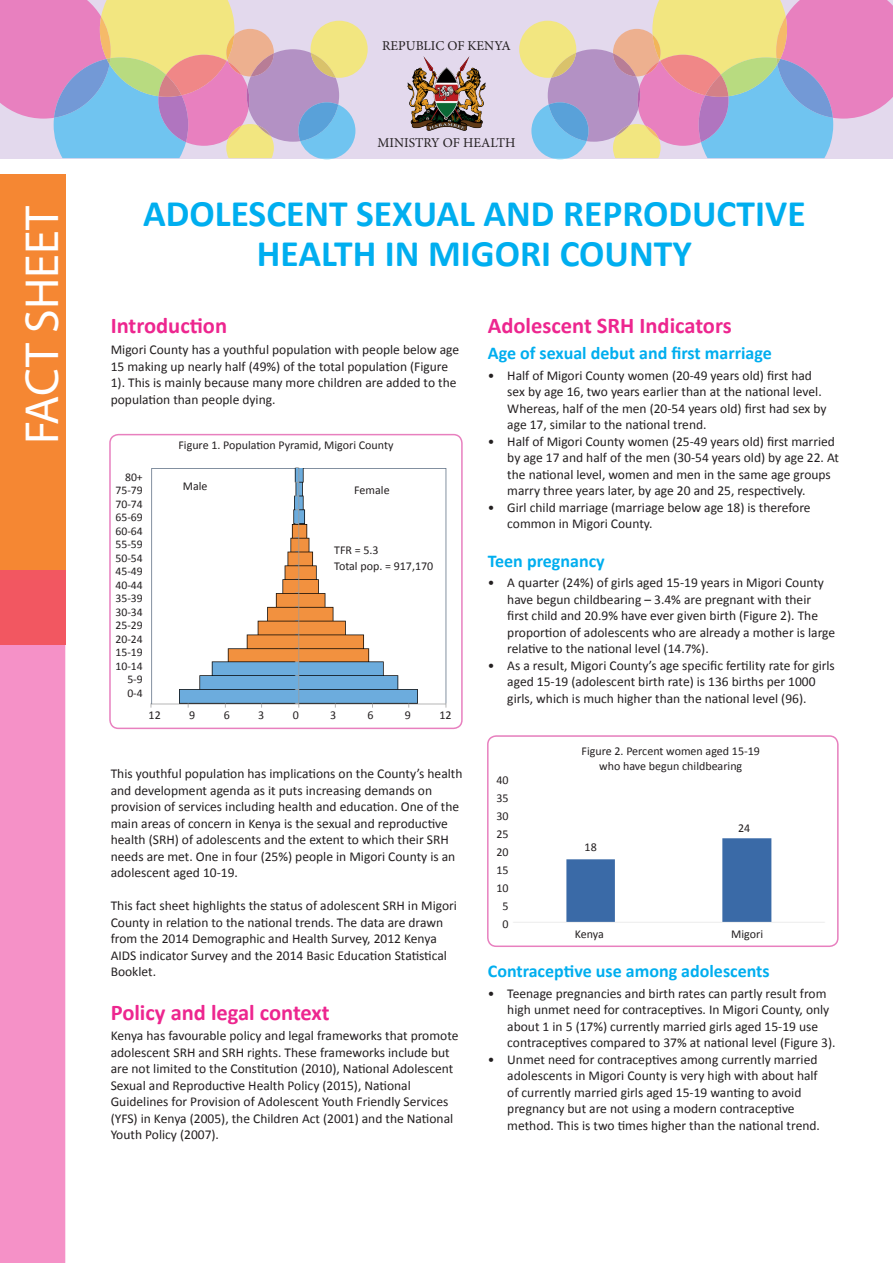
<style>
.page{position:relative;width:893px;height:1263px;background:#fff}
.page>*{position:absolute;margin:0;border:0;box-sizing:border-box;transform-origin:0 0}
.t1{font:48px "Myriad Pro";color:#fff}
.t2{font:700 37.5px/40.5px "Calibri";color:#00aeef;text-align:center}
.t3{font:700 22.5px "Calibri";color:#ed268f}
.Sub_head{font:700 18px "Calibri";color:#00aeef}
.t4{font:13.5px/16.5px "Calibri";color:#231f20}
.t5{font:13.5px "Minion Pro";color:#231f20}
.Body{font:12px "Calibri";color:#231f20}
.Body-2{font:11.7px "Calibri";color:#231f20}
</style>
<div class="page">
<img style="left:488px;top:738px;width:348px;height:208px">
<div style="left:487px;top:735px;width:352px;height:212px;border:2px solid #e880bf;border-radius:9px"></div>
<img style="left:110px;top:435px;width:350px;height:293px">
<div style="left:109px;top:434px;width:354px;height:295px;border:2px solid #e880bf;border-radius:9px"></div>
<div style="left:0;top:0;width:893px;height:158px;background:#e3d9ed"></div>
<svg style="left:0;top:0;width:368px;height:159px"></svg>
<svg style="left:519px;top:0;width:373px;height:159px"></svg>
<img style="left:407px;top:56px;width:79px;height:75px">
<div style="left:0;top:174px;width:65px;height:467px;background:#f58733"></div>
<div style="left:0;top:645px;width:65px;height:618px;background:#f591c7"></div>
<div style="left:0;top:570px;width:65px;height:75px;background:#f25761"></div>
<div style="left:148px;top:440px;width:276px;height:21px;background:#fff"></div>
<div style="left:115px;top:472px;width:28px;height:233px;background:#fff"></div>
<div style="left:141px;top:710px;width:318px;height:15px;background:#fff"></div>
<div style="left:183px;top:481px;width:66px;height:21px;background:#fff"></div>
<div style="left:354px;top:485px;width:67px;height:21px;background:#fff"></div>
<div style="left:334px;top:545px;width:107px;height:36px;background:#fff"></div>
<div style="left:738px;top:823px;width:20px;height:15px;background:#fff"></div>
<div style="left:585px;top:842px;width:19px;height:15px;background:#fff"></div>
<div style="left:538px;top:929px;width:262px;height:12px;background:#fff"></div>
<div style="left:533px;top:746px;width:276px;height:27px;background:#fff"></div>
<div style="left:494px;top:775px;width:14px;height:158px;background:#fff"></div>
<p class="t1" style="left:12px;top:444px;width:240px;rotate:-90deg">FACT SHEET</p>
<p class="t5" style="left:382px;top:36px;width:130px">REPUBLIC OF KENYA</p>
<p class="t5" style="left:378px;top:133px;width:139px">MINISTRY OF HEALTH</p>
<p class="t2" style="left:143px;top:193px;width:664px">ADOLESCENT SEXUAL AND REPRODUCTIVE<br>HEALTH IN MIGORI COUNTY</p>
<p class="t3" style="left:111px;top:311px;width:118px">Introduction</p>
<p class="t4" style="left:111px;top:341px;width:350px">Migori County has a youthful population with people below age 15 making up nearly half (49%) of the total population (Figure 1). This is mainly because many more children are added to the population than people dying.</p>
<p class="Body-2" style="left:125px;top:470px;width:19px">80+</p>
<p class="Body-2" style="left:115px;top:483px;width:29px">75-79</p>
<p class="Body-2" style="left:115px;top:497px;width:29px">70-74</p>
<p class="Body-2" style="left:115px;top:510px;width:29px">65-69</p>
<p class="Body-2" style="left:115px;top:524px;width:29px">60-64</p>
<p class="Body-2" style="left:115px;top:537px;width:29px">55-59</p>
<p class="Body-2" style="left:115px;top:551px;width:29px">50-54</p>
<p class="Body-2" style="left:115px;top:564px;width:29px">45-49</p>
<p class="Body-2" style="left:115px;top:578px;width:29px">40-44</p>
<p class="Body-2" style="left:115px;top:591px;width:29px">35-39</p>
<p class="Body-2" style="left:115px;top:605px;width:29px">30-34</p>
<p class="Body-2" style="left:115px;top:618px;width:29px">25-29</p>
<p class="Body-2" style="left:115px;top:632px;width:29px">20-24</p>
<p class="Body-2" style="left:115px;top:645px;width:29px">15-19</p>
<p class="Body-2" style="left:115px;top:659px;width:29px">10-14</p>
<p class="Body-2" style="left:127px;top:672px;width:17px">5-9</p>
<p class="Body-2" style="left:127px;top:686px;width:17px">0-4</p>
<p class="Body" style="left:178px;top:437px;width:217px">Figure 1. Population Pyramid, Migori County</p>
<p class="Body" style="left:183px;top:478px;width:26px">Male</p>
<p class="Body" style="left:354px;top:483px;width:37px">Female</p>
<p class="Body" style="left:334px;top:542px;width:46px">TFR = 5.3</p>
<p class="Body" style="left:334px;top:559px;width:101px">Total pop. = 917,170</p>
<p class="Body" style="left:148px;top:708px;width:14px">12</p>
<p class="Body" style="left:189px;top:708px;width:8px">9</p>
<p class="Body" style="left:224px;top:708px;width:8px">6</p>
<p class="Body" style="left:258px;top:708px;width:8px">3</p>
<p class="Body" style="left:293px;top:708px;width:8px">0</p>
<p class="Body" style="left:330px;top:708px;width:8px">3</p>
<p class="Body" style="left:367px;top:708px;width:8px">6</p>
<p class="Body" style="left:405px;top:708px;width:8px">9</p>
<p class="Body" style="left:439px;top:708px;width:14px">12</p>
<p class="t4" style="left:111px;top:765px;width:353px">This youthful population has implications on the County’s health and development agenda as it puts increasing demands on provision of services including health and education. One of the main areas of concern in Kenya is the sexual and reproductive health (SRH) of adolescents and the extent to which their SRH needs are met. One in four (25%) people in Migori County is an adolescent aged 10-19.</p>
<p class="t4" style="left:111px;top:897px;width:348px">This fact sheet highlights the status of adolescent SRH in Migori County in relation to the national trends. The data are drawn from the 2014 Demographic and Health Survey, 2012 Kenya AIDS indicator Survey and the 2014 Basic Education Statistical Booklet.</p>
<p class="t3" style="left:111px;top:998px;width:221px">Policy and legal context</p>
<p class="t4" style="left:111px;top:1027px;width:349px">Kenya has favourable policy and legal frameworks that promote adolescent SRH and SRH rights. These frameworks include but are not limited to the Constitution (2010), National Adolescent Sexual and Reproductive Health Policy (2015), National Guidelines for Provision of Adolescent Youth Friendly Services (YFS) in Kenya (2005), the Children Act (2001) and the National Youth Policy (2007).</p>
<p class="t3" style="left:488px;top:311px;width:245px">Adolescent SRH Indicators</p>
<p class="Sub_head" style="left:488px;top:342px;width:286px">Age of sexual debut and first marriage</p>
<p class="t4" style="left:507px;top:367px;width:321px;text-indent:-20px">• Half of Migori County women (20-49 years old) first had sex by age 16, two years earlier than at the national level.<br>Whereas, half of the men (20-54 years old) first had sex by age 17, similar to the national trend.</p>
<p class="t4" style="left:507px;top:433px;width:333px;text-indent:-20px">• Half of Migori County women (25-49 years old) first married by age 17 and half of the men (30-54 years old) by age 22. At the national level, women and men in the same age groups marry three years later, by age 20 and 25, respectively.</p>
<p class="t4" style="left:507px;top:499px;width:305px;text-indent:-20px">• Girl child marriage (marriage below age 18) is therefore common in Migori County.</p>
<p class="Sub_head" style="left:488px;top:549px;width:118px">Teen pregnancy</p>
<p class="t4" style="left:507px;top:575px;width:329px;text-indent:-20px">• A quarter (24%) of girls aged 15-19 years in Migori County have begun childbearing – 3.4% are pregnant with their first child and 20.9% have ever given birth (Figure 2). The proportion of adolescents who are already a mother is large relative to the national level (14.7%).</p>
<p class="t4" style="left:507px;top:657px;width:329px;text-indent:-20px">• As a result, Migori County’s age specific fertility rate for girls aged 15-19 (adolescent birth rate) is 136 births per 1000 girls, which is much higher than the national level (96).</p>
<p class="Body" style="left:496px;top:772px;width:14px">40</p>
<p class="Body" style="left:496px;top:790px;width:14px">35</p>
<p class="Body" style="left:496px;top:808px;width:14px">30</p>
<p class="Body" style="left:496px;top:826px;width:14px">25</p>
<p class="Body" style="left:496px;top:844px;width:14px">20</p>
<p class="Body" style="left:496px;top:862px;width:14px">15</p>
<p class="Body" style="left:496px;top:880px;width:14px">10</p>
<p class="Body" style="left:502px;top:898px;width:8px">5</p>
<p class="Body" style="left:502px;top:916px;width:8px">0</p>
<p class="Body" style="left:582px;top:744px;width:180px">Figure 2. Percent women aged 15-19</p>
<p class="Body" style="left:599px;top:759px;width:145px">who have begun childbearing</p>
<p class="Body" style="left:585px;top:840px;width:14px">18</p>
<p class="Body" style="left:738px;top:821px;width:14px">24</p>
<p class="Body" style="left:575px;top:926px;width:31px">Kenya</p>
<p class="Body" style="left:731px;top:926px;width:33px">Migori</p>
<p class="Sub_head" style="left:488px;top:959px;width:283px">Contraceptive use among adolescents</p>
<p class="t4" style="left:507px;top:985px;width:330px;text-indent:-20px">• Teenage pregnancies and birth rates can partly result from high unmet need for contraceptives. In Migori County, only about 1 in 5 (17%) currently married girls aged 15-19 use contraceptives compared to 37% at national level (Figure 3).</p>
<p class="t4" style="left:507px;top:1051px;width:314px;text-indent:-20px">• Unmet need for contraceptives among currently married adolescents in Migori County is very high with about half of currently married girls aged 15-19 wanting to avoid pregnancy but are not using a modern contraceptive method. This is two times higher than the national trend.</p>
</div>
